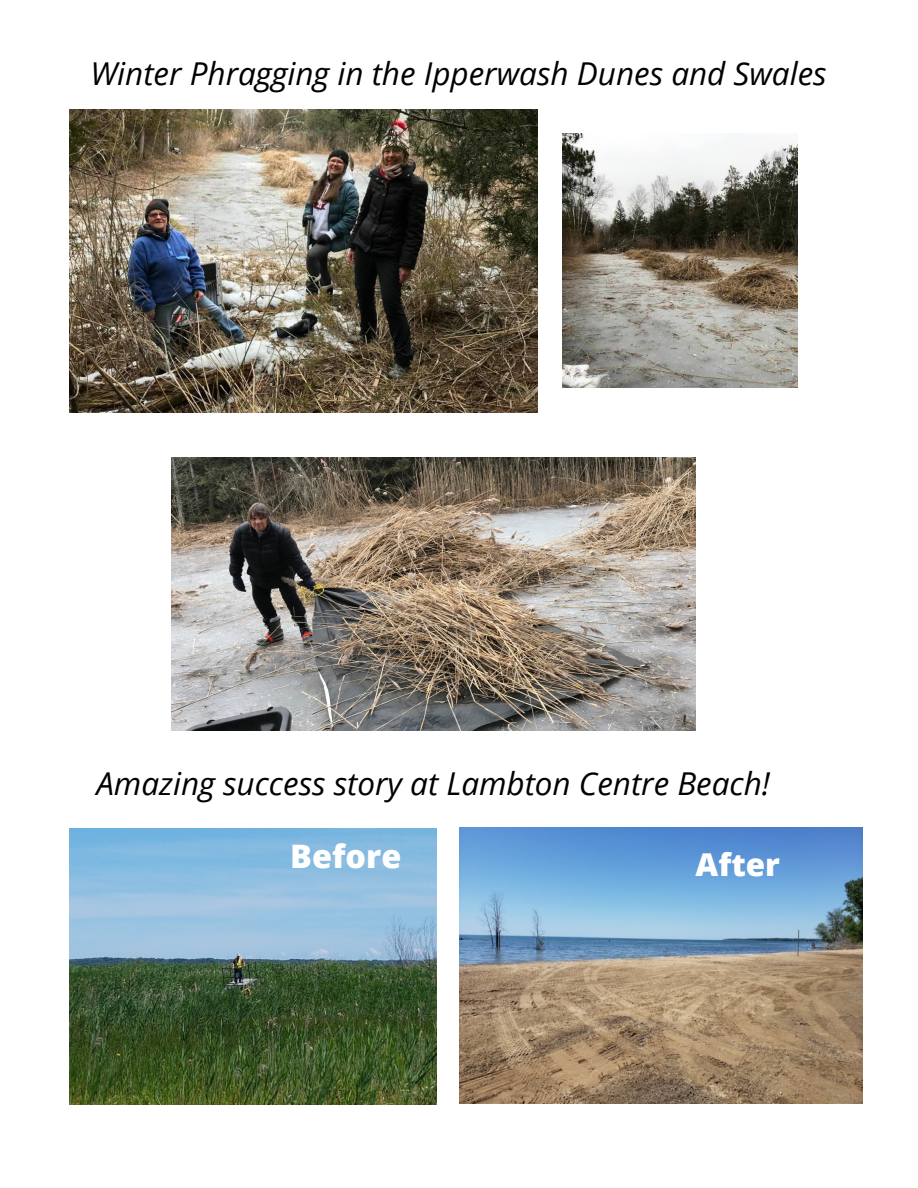
<style>
.page{position:relative;width:918px;height:1188px;background:#fff}
.page>*{position:absolute;margin:0;border:0;box-sizing:border-box;transform-origin:0 0}
.t1{font:800 32.4px "Open Sans";color:#fff}
.t2{font:italic 31.5px "Open Sans";color:#000}
.t3{font:800 31.5px "Open Sans";color:#fff}
</style>
<div class="page">
<img style="left:70px;top:110px;width:467px;height:302px">
<img style="left:562px;top:134px;width:235px;height:254px">
<img style="left:172px;top:457px;width:524px;height:273px">
<img style="left:70px;top:828px;width:366px;height:276px">
<img style="left:459px;top:828px;width:404px;height:276px">
<p class="t2" style="left:90px;top:51px;width:738px">Winter Phragging in the Ipperwash Dunes and Swales</p>
<p class="t2" style="left:96px;top:762px;width:675px">Amazing success story at Lambton Centre Beach!</p>
<p class="t1" style="left:290px;top:834px;width:113px">Before</p>
<p class="t3" style="left:696px;top:842px;width:86px">After</p>
</div>
